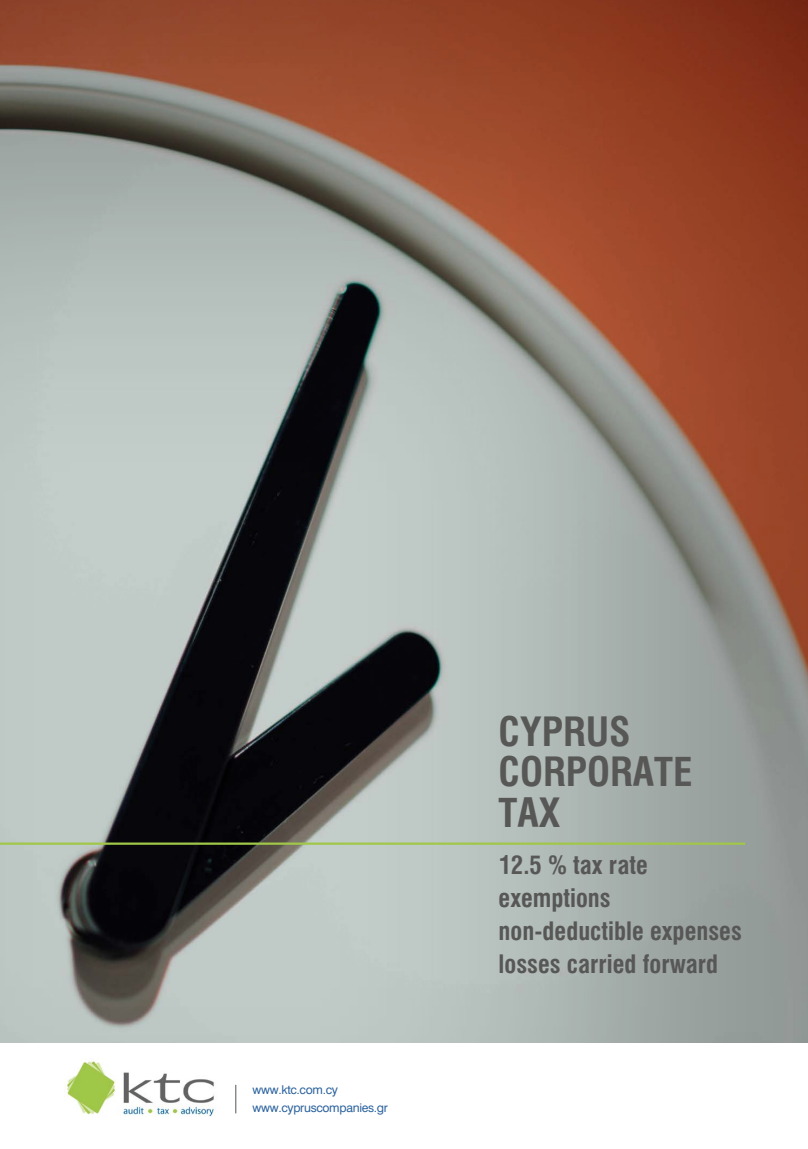
<style>
.page{position:relative;width:808px;height:1149px;background:#fff}
.page>*{position:absolute;margin:0;border:0;box-sizing:border-box;transform-origin:0 0}
.t1{font:700 40.5px/40.5px "Mg Helvetica Cond";color:#575756}
.t2{font:700 25.5px/33px "Mg Helvetica Cond";color:#575756}
.t3{font:12px/18px "Mg Helvetica";letter-spacing:-.025em;color:#2b629d}
</style>
<div class="page">
<div style="left:0;top:0;width:808px;height:1042px;background:#000;opacity:.26"></div>
<hr style="left:0;top:842px;width:745px;height:2px;background:#a1c748">
<img style="left:66px;top:1058px;width:148px;height:57px">
<svg style="left:235px;top:1084px;width:1px;height:28px"></svg>
<p class="t3" style="left:253px;top:1080px;width:137px">www.ktc.com.cy www.cypruscompanies.gr</p>
<h1 class="t1" style="left:499px;top:711px;width:195px">CYPRUS<br>CORPORATE<br>TAX</h1>
<p class="t2" style="left:499px;top:848px;width:245px">12.5 % tax rate exemptions non-deductible expenses losses carried forward</p>
</div>
